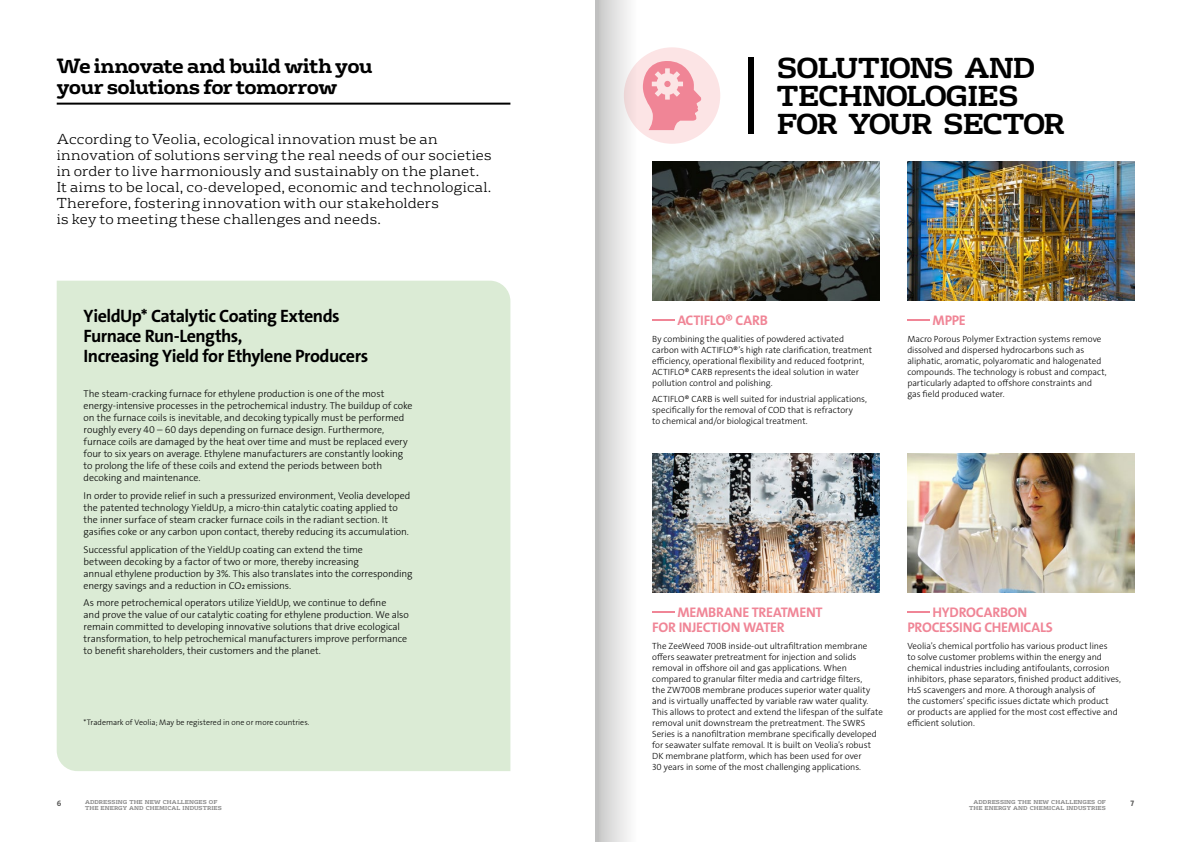
<style>
.page{position:relative;width:1191px;height:842px;background:#fff}
.page>*{position:absolute;margin:0;border:0;box-sizing:border-box;transform-origin:0 0}
.t1{font:700 28px/28px "FS Rufus";letter-spacing:-.05em;color:#000}
.t2{font:700 20px/21px "FS Rufus";letter-spacing:-.025em;color:#000}
.t3{font:18px/20px "The Sans Veolia W7 Bld";letter-spacing:-.03em;color:#000}
.t4{font:300 14px/16px "FS Rufus";letter-spacing:.015em;color:#000}
.t5{font:14px/15px "The Sans Veolia W7 Bld";letter-spacing:-.015em;color:#f08596}
.t6{font:10px/12px "The Sans Veolia W3 Lig";letter-spacing:-.01em;color:#000}
.t7{font:9px/11px "The Sans Veolia W3 Lig";letter-spacing:-.005em;color:#000}
.t8{font:8px "The Sans Veolia W3 Lig";color:#000}
.t9{font:8px "The Sans Veolia W7 Bld";color:#575756}
.t10{font:700 5.5px/6px "FS Rufus";letter-spacing:.015em;color:#878787}
</style>
<div class="page">
<div style="left:57px;top:281px;width:453px;height:490px;background:#dbebd5"></div>
<img style="left:652px;top:454px;width:227px;height:138px">
<img style="left:907px;top:454px;width:227px;height:138px">
<img style="left:652px;top:162px;width:227px;height:138px">
<img style="left:907px;top:162px;width:227px;height:138px">
<hr style="left:652px;top:319px;width:23px;height:2px;background:#f08596">
<div style="left:624px;top:47px;width:96px;height:97px;background:#fce4e5;border-radius:50%"></div>
<svg style="left:643px;top:61px;width:59px;height:69px"></svg>
<div style="left:748px;top:57px;width:6px;height:77px;background:#000"></div>
<hr style="left:907px;top:319px;width:23px;height:2px;background:#f08596">
<hr style="left:652px;top:611px;width:23px;height:2px;background:#f08596">
<hr style="left:907px;top:611px;width:23px;height:2px;background:#f08596">
<hr style="left:57px;top:103px;width:453px;height:2px;background:#000">
<div style="left:595px;top:0;width:43px;height:842px;background:linear-gradient(to right,#c4c4c4,#fff)"></div>
<h2 class="t2" style="left:57px;top:54px;width:317px">We innovate and build with you your solutions for tomorrow</h2>
<p class="t4" style="left:57px;top:130px;width:436px">According to Veolia, ecological innovation must be an innovation of solutions serving the real needs of our societies in order to live harmoniously and sustainably on the planet.<br>It aims to be local, co-developed, economic and technological.<br>Therefore, fostering innovation with our stakeholders<br>is key to meeting these challenges and needs.</p>
<h3 class="t3" style="left:84px;top:306px;width:286px">YieldUp* Catalytic Coating Extends<br>Furnace Run-Lengths,<br>Increasing Yield for Ethylene Producers</h3>
<p class="t6" style="left:84px;top:388px;width:330px">The steam-cracking furnace for ethylene production is one of the most energy-intensive processes in the petrochemical industry. The buildup of coke on the furnace coils is inevitable, and decoking typically must be performed roughly every 40 – 60 days depending on furnace design. Furthermore, furnace coils are damaged by the heat over time and must be replaced every four to six years on average. Ethylene manufacturers are constantly looking to prolong the life of these coils and extend the periods between both decoking and maintenance.</p>
<p class="t6" style="left:84px;top:490px;width:328px">In order to provide relief in such a pressurized environment, Veolia developed the patented technology YieldUp, a micro-thin catalytic coating applied to the inner surface of steam cracker furnace coils in the radiant section. It gasifies coke or any carbon upon contact, thereby reducing its accumulation.</p>
<p class="t6" style="left:84px;top:543px;width:330px">Successful application of the YieldUp coating can extend the time<br>between decoking by a factor of two or more, thereby increasing<br>annual ethylene production by 3%. This also translates into the corresponding energy savings and a reduction in CO₂ emissions.</p>
<p class="t6" style="left:84px;top:597px;width:327px">As more petrochemical operators utilize YieldUp, we continue to define<br>and prove the value of our catalytic coating for ethylene production. We also remain committed to developing innovative solutions that drive ecological transformation, to help petrochemical manufacturers improve performance to benefit shareholders, their customers and the planet.</p>
<p class="t8" style="left:84px;top:717px;width:227px">*Trademark of Veolia; May be registered in one or more countries.</p>
<p class="t9" style="left:57px;top:798px;width:6px">6</p>
<p class="t10" style="left:85px;top:798px;width:138px">ADDRESSING THE NEW CHALLENGES OF<br>THE ENERGY AND CHEMICAL INDUSTRIES</p>
<h1 class="t1" style="left:777px;top:52px;width:289px">SOLUTIONS AND<br>TECHNOLOGIES<br>FOR YOUR SECTOR</h1>
<h3 class="t5" style="left:677px;top:313px;width:92px">ACTIFLO® CARB</h3>
<p class="t7" style="left:652px;top:333px;width:221px">By combining the qualities of powdered activated carbon with ACTIFLO®’s high rate clarification, treatment efficiency, operational flexibility and reduced footprint, ACTIFLO® CARB represents the ideal solution in water pollution control and polishing.</p>
<p class="t7" style="left:652px;top:394px;width:216px">ACTIFLO® CARB is well suited for industrial applications, specifically for the removal of COD that is refractory<br>to chemical and/or biological treatment.</p>
<h3 class="t5" style="left:932px;top:313px;width:35px">MPPE</h3>
<p class="t7" style="left:907px;top:333px;width:201px">Macro Porous Polymer Extraction systems remove dissolved and dispersed hydrocarbons such as aliphatic, aromatic, polyaromatic and halogenated compounds. The technology is robust and compact, particularly adapted to offshore constraints and gas field produced water.</p>
<h3 class="t5" style="left:652px;top:605px;width:172px;text-indent:25px">MEMBRANE TREATMENT<br>FOR INJECTION WATER</h3>
<p class="t7" style="left:652px;top:640px;width:232px">The ZeeWeed 700B inside-out ultrafiltration membrane offers seawater pretreatment for injection and solids removal in offshore oil and gas applications. When compared to granular filter media and cartridge filters,<br>the ZW700B membrane produces superior water quality and is virtually unaffected by variable raw water quality.<br>This allows to protect and extend the lifespan of the sulfate removal unit downstream the pretreatment. The SWRS Series is a nanofiltration membrane specifically developed for seawater sulfate removal. It is built on Veolia’s robust DK membrane platform, which has been used for over<br>30 years in some of the most challenging applications.</p>
<h3 class="t5" style="left:907px;top:605px;width:147px;text-align:center">HYDROCARBON<br>PROCESSING CHEMICALS</h3>
<p class="t7" style="left:907px;top:640px;width:215px">Veolia’s chemical portfolio has various product lines<br>to solve customer problems within the energy and chemical industries including antifoulants, corrosion inhibitors, phase separators, finished product additives, H₂S scavengers and more. A thorough analysis of<br>the customers’ specific issues dictate which product<br>or products are applied for the most cost effective and efficient solution.</p>
<p class="t10" style="left:973px;top:798px;width:134px">ADDRESSING THE NEW CHALLENGES OF</p>
<p class="t9" style="left:1130px;top:798px;width:5px">7</p>
<p class="t10" style="left:969px;top:804px;width:138px">THE ENERGY AND CHEMICAL INDUSTRIES</p>
</div>
